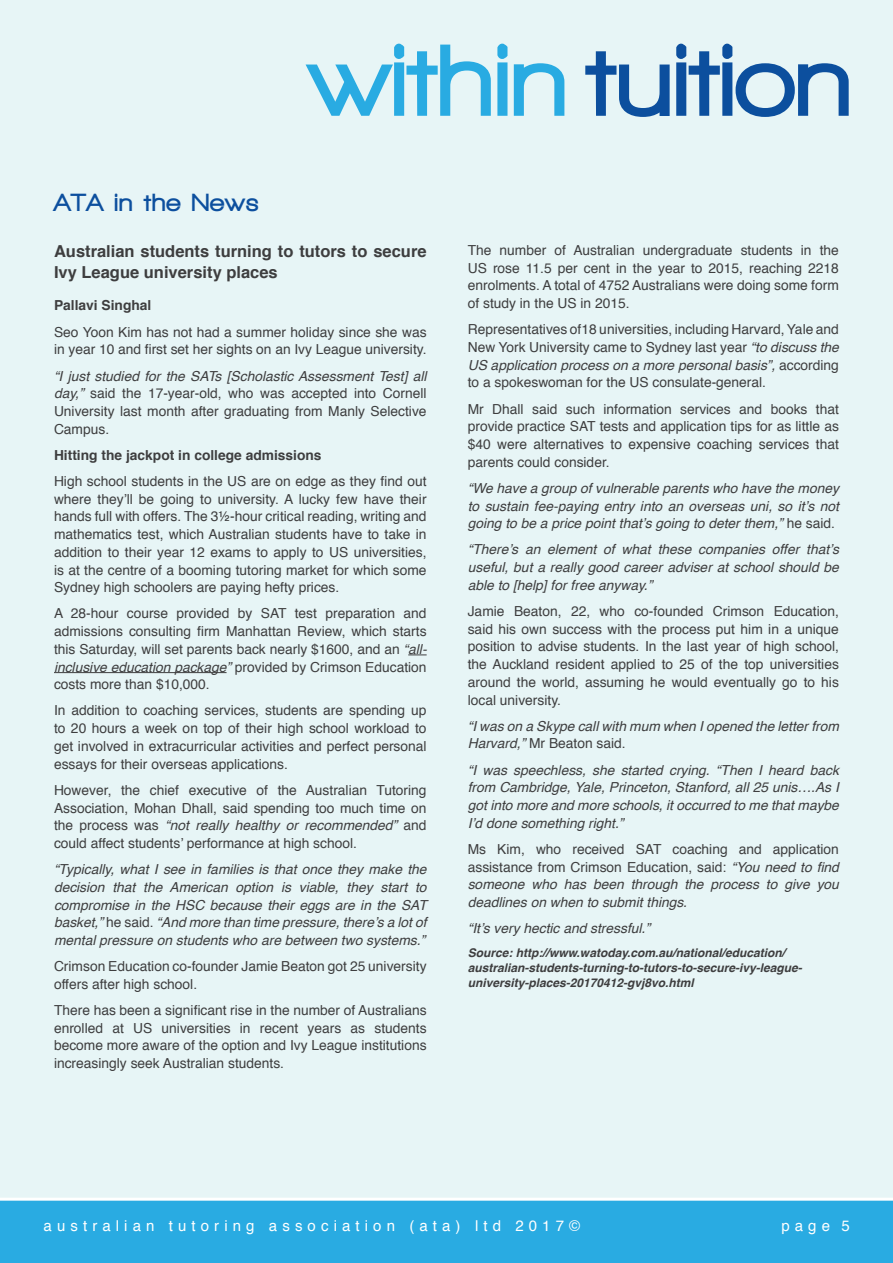
<style>
.page{position:relative;width:893px;height:1263px;background:#e7f5f6}
.page>*{position:absolute;margin:0;border:0;box-sizing:border-box;transform-origin:0 0}
.t1{font:900 105px "Walkway";letter-spacing:.02em;color:#0c4f9e}
.Heading{font:900 25.5px "Walkway";letter-spacing:.05em;color:#0c4f9e}
.Sub_heading{font:700 16.5px/21px "Helvetica";color:#3e3e3f}
.t2{font:15px "Helvetica";letter-spacing:.34em;color:#fff}
.Body_Copy{font:13.8px/17.7px "Helvetica";color:#3e3e3f;text-align:justify}
.Body_Copy-2{font:italic 13.8px/17.7px "Helvetica";color:#3e3e3f;text-align:justify}
.Italic_Body_Copy{font:italic 13.8px/17.7px "Helvetica";color:#3e3e3f;text-align:justify}
.BOLD_Body_COpy{font:700 13.8px "Helvetica";color:#3e3e3f}
.Source_Ref{font:italic 700 12px/15px "Helvetica";color:#3e3e3f}
.s1{color:#29abe2}
.s2{font-style:italic}
.s3{font-style:normal}
</style>
<div class="page">
<svg style="left:408px;top:654px;width:19px;height:1px"></svg>
<hr style="left:54px;top:672px;width:173px;height:1px;background:#3e3e3f">
<div style="left:0;top:1198px;width:893px;height:65px;background:#29abe2"></div>
<p class="Heading" style="left:54px;top:188px;width:206px">ATA in the News</p>
<p class="t1" style="left:309px;top:24px;width:544px"><span class="s1">within</span> tuition</p>
<p class="Sub_heading" style="left:54px;top:241px;width:374px">Australian students turning to tutors to secure<br>Ivy League university places</p>
<p class="BOLD_Body_COpy" style="left:54px;top:294px;width:99px">Pallavi Singhal</p>
<p class="Body_Copy" style="left:54px;top:323px;width:374px">Seo Yoon Kim has not had a summer holiday since she was in year 10 and first set her sights on an Ivy League university.</p>
<p class="Body_Copy" style="left:54px;top:367px;width:374px"><span class="s2">“I just studied for the SATs [Scholastic Assessment Test] all day,”</span> said the 17-year-old, who was accepted into Cornell University last month after graduating from Manly Selective Campus.</p>
<p class="BOLD_Body_COpy" style="left:54px;top:444px;width:269px">Hitting the jackpot in college admissions</p>
<p class="Body_Copy" style="left:54px;top:473px;width:374px">High school students in the US are on edge as they find out where they’ll be going to university. A lucky few have their hands full with offers. The 3½-hour critical reading, writing and mathematics test, which Australian students have to take in addition to their year 12 exams to apply to US universities, is at the centre of a booming tutoring market for which some Sydney high schoolers are paying hefty prices.</p>
<p class="Body_Copy" style="left:54px;top:605px;width:374px">A 28-hour course provided by SAT test preparation and admissions consulting firm Manhattan Review, which starts this Saturday, will set parents back nearly $1600, and an <span class="s2">“all&shy;inclusive education package”</span> provided by Crimson Education costs more than $10,000.</p>
<p class="Body_Copy" style="left:54px;top:702px;width:374px">In addition to coaching services, students are spending up to 20 hours a week on top of their high school workload to get involved in extracurricular activities and perfect personal essays for their overseas applications.</p>
<p class="Body_Copy" style="left:54px;top:781px;width:374px">However, the chief executive of the Australian Tutoring Association, Mohan Dhall, said spending too much time on the process was <span class="s2">“not really healthy or recommended”</span> and could affect students’ performance at high school.</p>
<p class="Body_Copy-2" style="left:54px;top:861px;width:374px">“Typically, what I see in families is that once they make the decision that the American option is viable, they start to compromise in the HSC because their eggs are in the SAT basket,” <span class="s3">he said.</span> “And more than time pressure, there’s a lot of mental pressure on students who are between two systems.”</p>
<p class="Body_Copy" style="left:54px;top:958px;width:374px">Crimson Education co-founder Jamie Beaton got 25 university offers after high school.</p>
<p class="Body_Copy" style="left:54px;top:1002px;width:374px">There has been a significant rise in the number of Australians enrolled at US universities in recent years as students become more aware of the option and Ivy League institutions increasingly seek Australian students.</p>
<p class="Body_Copy" style="left:468px;top:242px;width:373px">The number of Australian undergraduate students in the US rose 11.5 per cent in the year to 2015, reaching 2218 enrolments. A total of 4752 Australians were doing some form of study in the US in 2015.</p>
<p class="Body_Copy" style="left:468px;top:321px;width:373px">Representatives of18 universities, including Harvard, Yale and New York University came to Sydney last year <span class="s2">“to discuss the US application process on a more personal basis”,</span> according to a spokeswoman for the US consulate-general.</p>
<p class="Body_Copy" style="left:468px;top:400px;width:373px">Mr Dhall said such information services and books that provide practice SAT tests and application tips for as little as $40 were alternatives to expensive coaching services that parents could consider.</p>
<p class="Body_Copy-2" style="left:468px;top:479px;width:373px">“We have a group of vulnerable parents who have the money to sustain fee-paying entry into an overseas uni, so it’s not going to be a price point that’s going to deter them,” <span class="s3">he said.</span></p>
<p class="Italic_Body_Copy" style="left:468px;top:541px;width:373px">“There’s an element of what these companies offer that’s useful, but a really good career adviser at school should be able to [help] for free anyway.”</p>
<p class="Body_Copy" style="left:468px;top:603px;width:373px">Jamie Beaton, 22, who co-founded Crimson Education, said his own success with the process put him in a unique position to advise students. In the last year of high school, the Auckland resident applied to 25 of the top universities around the world, assuming he would eventually go to his local university.</p>
<p class="Body_Copy-2" style="left:468px;top:717px;width:373px">“I was on a Skype call with mum when I opened the letter from<br>Harvard,” <span class="s3">Mr Beaton said.</span></p>
<p class="Italic_Body_Copy" style="left:468px;top:761px;width:373px">“I was speechless, she started crying. “Then I heard back from Cambridge, Yale, Princeton, Stanford, all 25 unis….As I got into more and more schools, it occurred to me that maybe I’d done something right.”</p>
<p class="Body_Copy-2" style="left:468px;top:840px;width:373px"><span class="s3">Ms Kim, who received SAT coaching and application assistance from Crimson Education, said:</span> “You need to find someone who has been through the process to give you deadlines on when to submit things.</p>
<p class="Italic_Body_Copy" style="left:468px;top:920px;width:184px">“It’s very hectic and stressful.”</p>
<p class="Source_Ref" style="left:468px;top:945px;width:336px">Source: http://www.watoday.com.au/national/education/ australian-students-turning-to-tutors-to-secure-ivy-league&shy;university-places-20170412-gvj8vo.html</p>
<p class="t2" style="left:44px;top:1214px;width:538px">australian tutoring association (ata) ltd 2017©</p>
<p class="t2" style="left:781px;top:1214px;width:70px">page 5</p>
</div>
